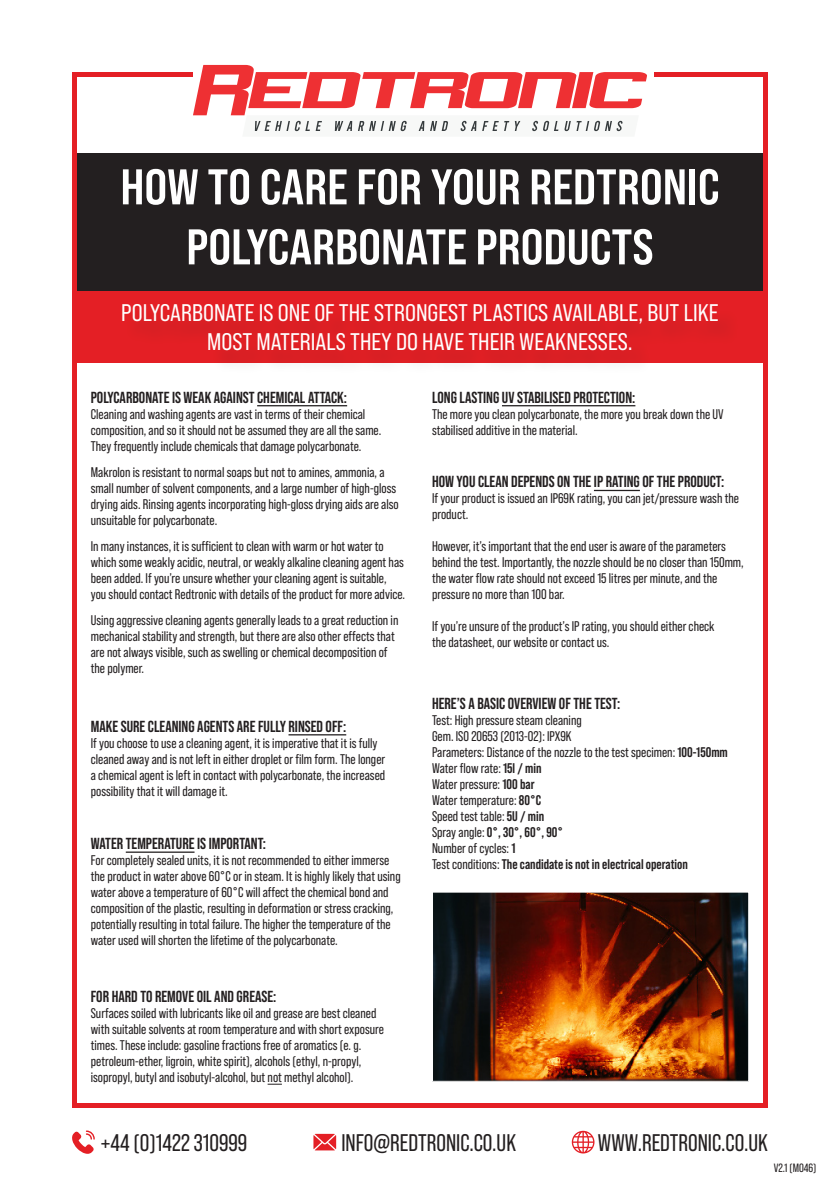
<style>
.page{position:relative;width:840px;height:1191px;background:#fff}
.page>*{position:absolute;margin:0;border:0;box-sizing:border-box;transform-origin:0 0}
.t1{font:700 50px "Bebas Neue Pro Semi Exp";color:#fff}
.t2{font:24px/28.8px "Bebas Neue Pro Semi Exp";color:#fff;text-align:center}
.t3{font:24px "Bebas Neue Pro";color:#231f20}
.t4{font:700 16px "Bebas Neue Pro";color:#231f20}
.t5{font:14px/16px "Bebas Neue Pro";color:#231f20}
.t6{font:700 14px "Bebas Neue Pro";color:#231f20}
.t7{font:12px "Bebas Neue Pro";color:#231f20}
.s1{font-weight:700}
.s2{font-weight:400}
</style>
<div class="page">
<div style="left:76px;top:153px;width:687px;height:139px;background:#231f20"></div>
<svg style="left:193px;top:65px;width:453px;height:67px"></svg>
<hr style="left:72px;top:72px;width:121px;height:4px;background:#e41f25">
<hr style="left:654px;top:72px;width:113px;height:4px;background:#e41f25">
<hr style="left:763px;top:72px;width:4px;height:1034px;background:#e41f25">
<hr style="left:72px;top:72px;width:4px;height:1034px;background:#e41f25">
<hr style="left:72px;top:1104px;width:695px;height:4px;background:#e41f25">
<svg style="left:72px;top:1130px;width:23px;height:23px"></svg>
<svg style="left:313px;top:1133px;width:23px;height:17px"></svg>
<svg style="left:571px;top:1130px;width:23px;height:23px"></svg>
<div style="left:72px;top:292px;width:695px;height:71px;background:#e41f25"></div>
<div style="left:126px;top:308px;width:615px;height:67px;background:#231f20;opacity:.15"></div>
<hr style="left:257px;top:405px;width:90px;height:1px;background:#231f20">
<hr style="left:288px;top:734px;width:58px;height:1px;background:#231f20">
<hr style="left:126px;top:851px;width:68px;height:1px;background:#231f20">
<svg style="left:267px;top:1083px;width:15px;height:1px"></svg>
<hr style="left:501px;top:405px;width:134px;height:1px;background:#231f20">
<hr style="left:593px;top:490px;width:46px;height:1px;background:#231f20">
<img style="left:434px;top:893px;width:312px;height:186px">
<div style="left:432px;top:891px;width:316px;height:190px;border:1px solid #fff"></div>
<p class="t1" style="left:120px;top:157px;width:600px">HOW TO CARE FOR YOUR REDTRONIC</p>
<p class="t1" style="left:186px;top:217px;width:468px">POLYCARBONATE PRODUCTS</p>
<p class="t2" style="left:121px;top:298px;width:598px">POLYCARBONATE IS ONE OF THE STRONGEST PLASTICS AVAILABLE, BUT LIKE<br>MOST MATERIALS THEY DO HAVE THEIR WEAKNESSES.</p>
<p class="t4" style="left:91px;top:388px;width:258px">POLYCARBONATE IS WEAK AGAINST CHEMICAL ATTACK:</p>
<p class="t5" style="left:91px;top:405px;width:292px">Cleaning and washing agents are vast in terms of their chemical composition, and so it should not be assumed they are all the same.<br>They frequently include chemicals that damage polycarbonate.</p>
<p class="t5" style="left:91px;top:463px;width:309px">Makrolon is resistant to normal soaps but not to amines, ammonia, a small number of solvent components, and a large number of high-gloss drying aids. Rinsing agents incorporating high-gloss drying aids are also unsuitable for polycarbonate.</p>
<p class="t5" style="left:91px;top:537px;width:316px">In many instances, it is sufficient to clean with warm or hot water to which some weakly acidic, neutral, or weakly alkaline cleaning agent has been added. If you’re unsure whether your cleaning agent is suitable, you should contact Redtronic with details of the product for more advice.</p>
<p class="t5" style="left:91px;top:611px;width:309px">Using aggressive cleaning agents generally leads to a great reduction in mechanical stability and strength, but there are also other effects that are not always visible, such as swelling or chemical decomposition of the polymer.</p>
<p class="t4" style="left:91px;top:717px;width:257px">MAKE SURE CLEANING AGENTS ARE FULLY RINSED OFF:</p>
<p class="t5" style="left:91px;top:734px;width:296px">If you choose to use a cleaning agent, it is imperative that it is fully cleaned away and is not left in either droplet or film form. The longer a chemical agent is left in contact with polycarbonate, the increased possibility that it will damage it.</p>
<p class="t4" style="left:91px;top:834px;width:177px">WATER TEMPERATURE IS IMPORTANT:</p>
<p class="t5" style="left:91px;top:852px;width:311px">For completely sealed units, it is not recommended to either immerse the product in water above 60°C or in steam. It is highly likely that using water above a temperature of 60°C will affect the chemical bond and composition of the plastic, resulting in deformation or stress cracking, potentially resulting in total failure. The higher the temperature of the water used will shorten the lifetime of the polycarbonate.</p>
<p class="t4" style="left:91px;top:987px;width:187px">FOR HARD TO REMOVE OIL AND GREASE:</p>
<p class="t5" style="left:91px;top:1004px;width:287px">Surfaces soiled with lubricants like oil and grease are best cleaned</p>
<p class="t5" style="left:91px;top:1020px;width:294px">with suitable solvents at room temperature and with short exposure</p>
<p class="t5" style="left:91px;top:1036px;width:272px">times. These include: gasoline fractions free of aromatics (e. g.</p>
<p class="t5" style="left:91px;top:1052px;width:272px">petroleum-ether, ligroin, white spirit), alcohols (ethyl, n-propyl,</p>
<p class="t5" style="left:91px;top:1068px;width:264px">isopropyl, butyl and isobutyl-alcohol, but not methyl alcohol).</p>
<p class="t4" style="left:432px;top:388px;width:205px">LONG LASTING UV STABILISED PROTECTION:</p>
<p class="t5" style="left:432px;top:405px;width:293px">The more you clean polycarbonate, the more you break down the UV stabilised additive in the material.</p>
<p class="t4" style="left:432px;top:472px;width:294px">HOW YOU CLEAN DEPENDS ON THE IP RATING OF THE PRODUCT:</p>
<p class="t5" style="left:432px;top:490px;width:308px">If your product is issued an IP69K rating, you can jet/pressure wash the product.</p>
<p class="t5" style="left:432px;top:538px;width:313px">However, it’s important that the end user is aware of the parameters behind the test. Importantly, the nozzle should be no closer than 150mm, the water flow rate should not exceed 15 litres per minute, and the pressure no more than 100 bar.</p>
<p class="t5" style="left:432px;top:618px;width:284px">If you’re unsure of the product’s IP rating, you should either check the datasheet, our website or contact us.</p>
<p class="t4" style="left:432px;top:694px;width:190px">HERE’S A BASIC OVERVIEW OF THE TEST:</p>
<p class="t5" style="left:432px;top:712px;width:151px">Test: High pressure steam cleaning</p>
<p class="t5" style="left:432px;top:728px;width:141px">Gem. ISO 20653 (2013-02): IPX9K</p>
<p class="t5" style="left:432px;top:744px;width:297px">Parameters: Distance of the nozzle to the test specimen: <span class="s1">100-150mm</span></p>
<p class="t5" style="left:432px;top:760px;width:111px">Water flow rate: <span class="s1">15l / min</span></p>
<p class="t5" style="left:432px;top:776px;width:104px">Water pressure: <span class="s1">100 bar</span></p>
<p class="t5" style="left:432px;top:792px;width:110px">Water temperature: <span class="s1">80°C</span></p>
<p class="t5" style="left:432px;top:808px;width:114px">Speed test table: <span class="s1">5U / min</span></p>
<p class="t6" style="left:432px;top:824px;width:132px"><span class="s2">Spray angle:</span> 0°, 30°, 60°, 90°</p>
<p class="t5" style="left:432px;top:840px;width:85px">Number of cycles: <span class="s1">1</span></p>
<p class="t6" style="left:432px;top:856px;width:257px"><span class="s2">Test conditions:</span> The candidate is not in electrical operation</p>
<p class="t3" style="left:101px;top:1128px;width:148px">+44 (0)1422 310999</p>
<p class="t3" style="left:341px;top:1128px;width:176px">INFO@REDTRONIC.CO.UK</p>
<p class="t3" style="left:597px;top:1128px;width:171px">WWW.REDTRONIC.CO.UK</p>
<p class="t7" style="left:773px;top:1160px;width:44px">V2.1 (M046)</p>
</div>
